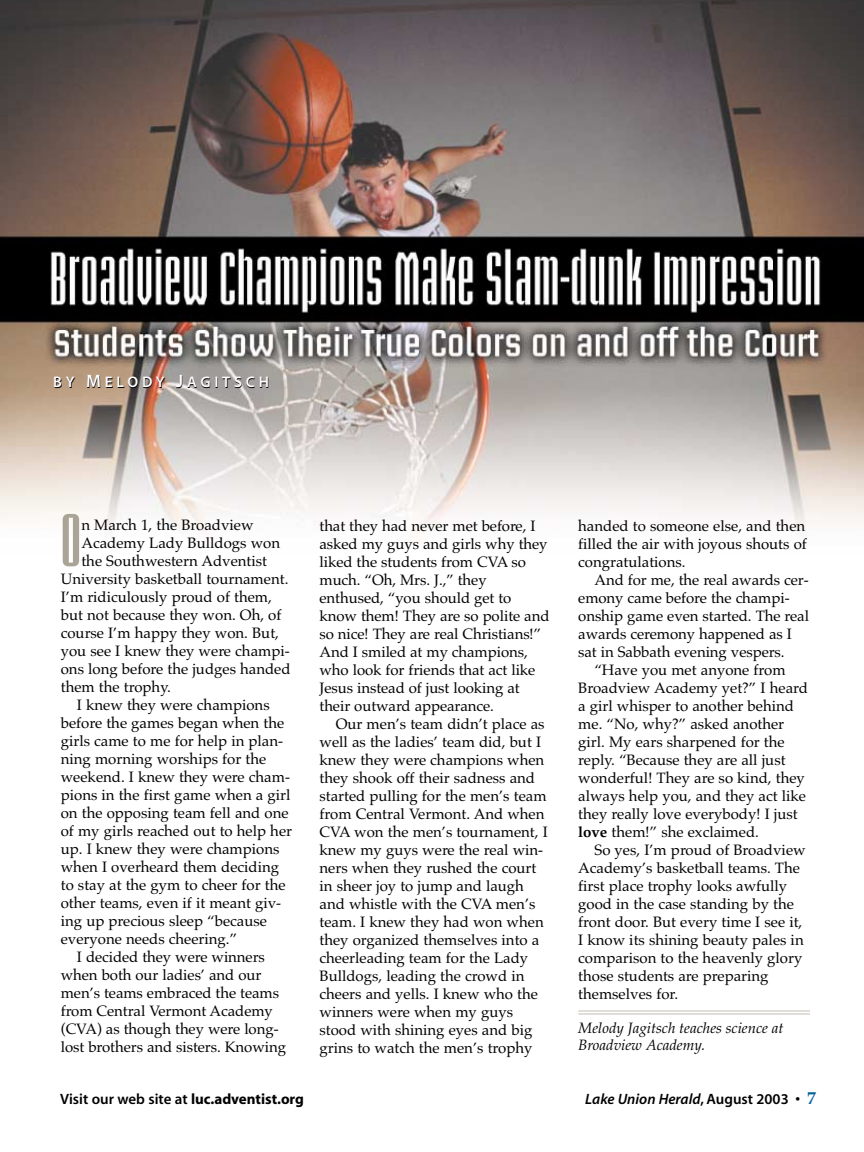
<style>
.page{position:relative;width:864px;height:1152px;background:#fff}
.page>*{position:absolute;margin:0;border:0;box-sizing:border-box;transform-origin:0 0}
.t1{font:63.15px "Briem Akademi MM 720 160";color:#aaa497}
.t2{font:15.3px "Myriad MM 565 600";letter-spacing:.25em;color:#000}
.t3{font:15px/18px "Palatino";color:#000}
.t4{font:italic 15px/16.5px "Palatino";color:#000}
.t5{font:15px "Myriad MM 565 600";color:#000}
.t6{font:15px "Myriad MM It 565 600";color:#000}
.s1{font-size:18px}
.s2{font-weight:700}
.s3{font-family:"Myriad MM 700 600"}
.s4{font-family:"Myriad MM 565 600"}
.s5{font-family:"Palatino";font-weight:700;font-size:18px;color:#005e9f}
</style>
<div class="page">
<img style="left:0;top:0;width:864px;height:533px">
<hr style="left:578px;top:1010px;width:232px;height:2px;background:#d7d4cc">
<hr style="left:578px;top:1013px;width:232px;height:2px;background:#d7d4cc">
<p class="t2" style="left:54px;top:377px;width:217px">BY <span class="s1">M</span>ELODY <span class="s1">J</span>AGITSCH</p>
<h1 class="t1" style="left:61px;top:507px;width:22px">O</h1>
<p class="t3" style="left:81px;top:518px;width:174px">n March 1, the Broadview</p>
<p class="t3" style="left:81px;top:536px;width:200px">Academy Lady Bulldogs won</p>
<p class="t3" style="left:81px;top:554px;width:187px">the Southwestern Adventist</p>
<p class="t3" style="left:61px;top:572px;width:229px">University basketball tournament.</p>
<p class="t3" style="left:61px;top:590px;width:213px">I’m ridiculously proud of them,</p>
<p class="t3" style="left:61px;top:608px;width:222px">but not because they won. Oh, of</p>
<p class="t3" style="left:61px;top:626px;width:220px">course I’m happy they won. But,</p>
<p class="t3" style="left:61px;top:644px;width:231px">you see I knew they were champi-</p>
<p class="t3" style="left:61px;top:662px;width:231px">ons long before the judges handed</p>
<p class="t3" style="left:61px;top:680px;width:111px">them the trophy.</p>
<p class="t3" style="left:77px;top:698px;width:194px">I knew they were champions</p>
<p class="t3" style="left:61px;top:716px;width:225px">before the games began when the</p>
<p class="t3" style="left:61px;top:734px;width:224px">girls came to me for help in plan-</p>
<p class="t3" style="left:61px;top:752px;width:207px">ning morning worships for the</p>
<p class="t3" style="left:61px;top:770px;width:231px">weekend. I knew they were cham-</p>
<p class="t3" style="left:61px;top:788px;width:231px">pions in the first game when a girl</p>
<p class="t3" style="left:61px;top:806px;width:229px">on the opposing team fell and one</p>
<p class="t3" style="left:61px;top:824px;width:233px">of my girls reached out to help her</p>
<p class="t3" style="left:61px;top:842px;width:220px">up. I knew they were champions</p>
<p class="t3" style="left:61px;top:860px;width:220px">when I overheard them deciding</p>
<p class="t3" style="left:61px;top:878px;width:226px">to stay at the gym to cheer for the</p>
<p class="t3" style="left:61px;top:896px;width:222px">other teams, even if it meant giv-</p>
<p class="t3" style="left:61px;top:914px;width:208px">ing up precious sleep “because</p>
<p class="t3" style="left:61px;top:932px;width:178px">everyone needs cheering.”</p>
<p class="t3" style="left:77px;top:950px;width:189px">I decided they were winners</p>
<p class="t3" style="left:61px;top:968px;width:202px">when both our ladies’ and our</p>
<p class="t3" style="left:61px;top:986px;width:220px">men’s teams embraced the teams</p>
<p class="t3" style="left:61px;top:1004px;width:214px">from Central Vermont Academy</p>
<p class="t3" style="left:61px;top:1022px;width:219px">(CVA) as though they were long-</p>
<p class="t3" style="left:61px;top:1040px;width:227px">lost brothers and sisters. Knowing</p>
<p class="t3" style="left:320px;top:518px;width:232px">that they had never met before, I asked my guys and girls why they liked the students from CVA so much. “Oh, Mrs. J.,” they enthused, “you should get to know them! They are so polite and so nice! They are real Christians!”<br>And I smiled at my champions, who look for friends that act like<br>Jesus instead of just looking at their outward appearance.</p>
<p class="t3" style="left:320px;top:716px;width:230px;text-indent:16px">Our men’s team didn’t place as well as the ladies’ team did, but I knew they were champions when they shook off their sadness and started pulling for the men’s team from Central Vermont. And when<br>CVA won the men’s tournament, I knew my guys were the real win&shy;ners when they rushed the court in sheer joy to jump and laugh and whistle with the CVA men’s team. I knew they had won when they organized themselves into a cheerleading team for the Lady<br>Bulldogs, leading the crowd in cheers and yells. I knew who the winners were when my guys stood with shining eyes and big grins to watch the men’s trophy</p>
<p class="t3" style="left:578px;top:518px;width:230px;text-align:justify">handed to someone else, and then filled the air with joyous shouts of congratulations.</p>
<p class="t3" style="left:594px;top:572px;width:216px">And for me, the real awards cer-</p>
<p class="t3" style="left:578px;top:590px;width:213px">emony came before the champi-</p>
<p class="t3" style="left:578px;top:608px;width:232px">onship game even started. The real</p>
<p class="t3" style="left:578px;top:626px;width:215px">awards ceremony happened as I</p>
<p class="t3" style="left:578px;top:644px;width:208px">sat in Sabbath evening vespers.</p>
<p class="t3" style="left:594px;top:662px;width:193px">“Have you met anyone from</p>
<p class="t3" style="left:578px;top:680px;width:231px">Broadview Academy yet?” I heard</p>
<p class="t3" style="left:578px;top:698px;width:217px">a girl whisper to another behind</p>
<p class="t3" style="left:578px;top:716px;width:207px">me. “No, why?” asked another</p>
<p class="t3" style="left:578px;top:734px;width:208px">girl. My ears sharpened for the</p>
<p class="t3" style="left:578px;top:752px;width:209px">reply. “Because they are all just</p>
<p class="t3" style="left:578px;top:770px;width:228px">wonderful! They are so kind, they</p>
<p class="t3" style="left:578px;top:788px;width:229px">always help you, and they act like</p>
<p class="t3" style="left:578px;top:806px;width:221px">they really love everybody! I just</p>
<p class="t3" style="left:578px;top:824px;width:182px"><span class="s2">love</span> them!” she exclaimed.</p>
<p class="t3" style="left:594px;top:842px;width:213px">So yes, I’m proud of Broadview</p>
<p class="t3" style="left:578px;top:860px;width:223px">Academy’s basketball teams. The</p>
<p class="t3" style="left:578px;top:878px;width:211px">first place trophy looks awfully</p>
<p class="t3" style="left:578px;top:896px;width:217px">good in the case standing by the</p>
<p class="t3" style="left:578px;top:914px;width:226px">front door. But every time I see it,</p>
<p class="t3" style="left:578px;top:932px;width:227px">I know its shining beauty pales in</p>
<p class="t3" style="left:578px;top:950px;width:226px">comparison to the heavenly glory</p>
<p class="t3" style="left:578px;top:968px;width:192px">those students are preparing</p>
<p class="t3" style="left:578px;top:986px;width:101px">themselves for.</p>
<p class="t4" style="left:578px;top:1021px;width:207px">Melody Jagitsch teaches science at<br>Broadview Academy.</p>
<p class="t5" style="left:60px;top:1093px;width:245px">Visit our web site at <span class="s3">luc.adventist.org</span></p>
<p class="t6" style="left:585px;top:1093px;width:232px">Lake Union Herald<span class="s4">, August 2003 •</span> <span class="s5">7</span></p>
</div>
